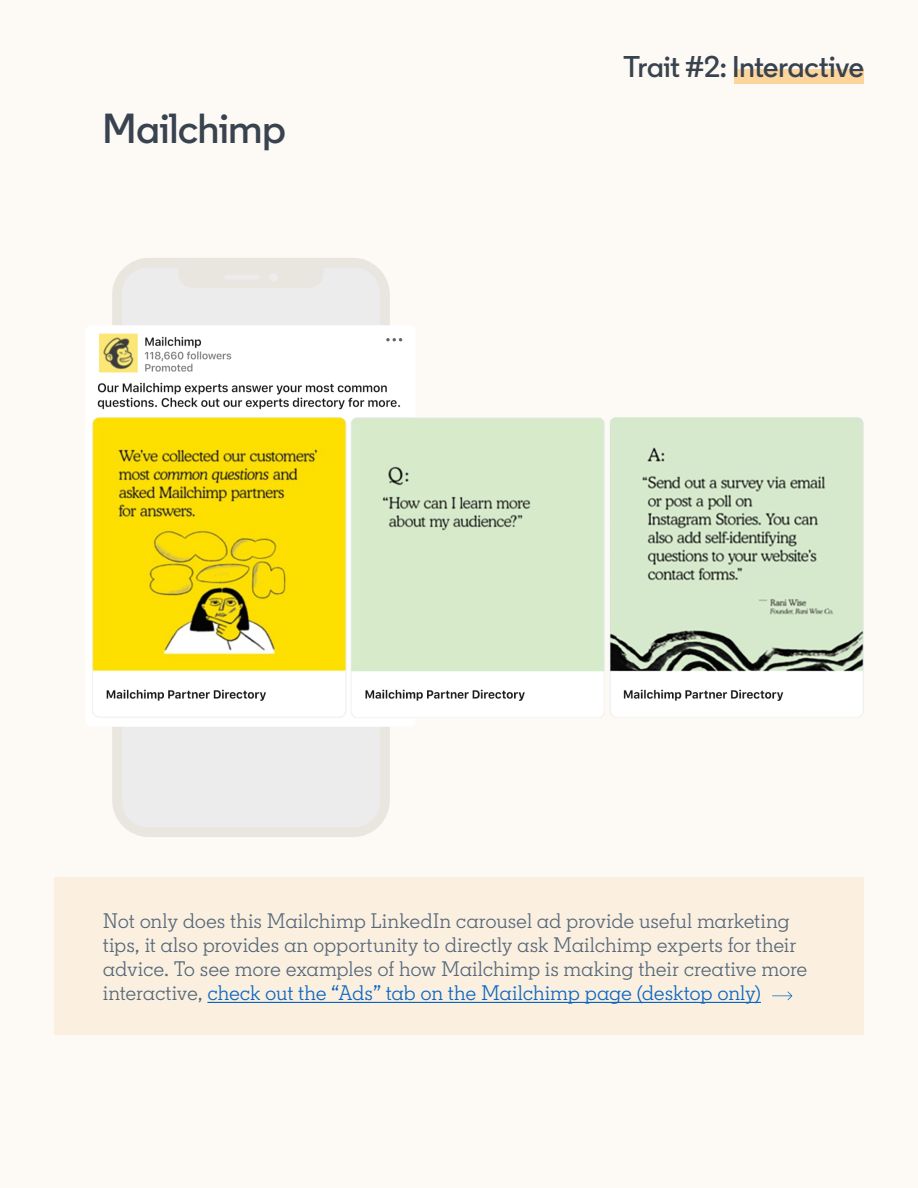
<style>
.page{position:relative;width:918px;height:1188px;background:#fdfaf5}
.page>*{position:absolute;margin:0;border:0;box-sizing:border-box;transform-origin:0 0}
.t1{font:600 42px "Community";letter-spacing:-.005em;color:#38434f}
.t2{font:600 30px "Community";letter-spacing:-.01em;color:#38434f}
.t3{font:21px/24px "Community Slab";letter-spacing:-.01em;color:#56687a}
.s1{color:#0a66c2}
</style>
<div class="page">
<div style="left:54px;top:878px;width:810px;height:157px;background:#fbf0e0"></div>
<div style="left:112px;top:258px;width:278px;height:579px;background:#e9e5df;border-radius:37px"></div>
<svg style="left:122px;top:268px;width:258px;height:559px;fill:#ececec"></svg>
<div style="left:269px;top:273px;width:9px;height:9px;background:#ececec;border-radius:50%"></div>
<div style="left:224px;top:275px;width:36px;height:5px;background:#ececec;border-radius:2px"></div>
<img style="left:92px;top:326px;width:772px;height:401px">
<div style="left:734px;top:70px;width:130px;height:14px;background:#fcd59d"></div>
<hr style="left:207px;top:1002px;width:554px;height:1px;background:#0a66c2">
<svg style="left:772px;top:992px;width:20px;height:8px"></svg>
<h1 class="t1" style="left:103px;top:102px;width:184px">Mailchimp</h1>
<h2 class="t2" style="left:624px;top:48px;width:242px">Trait #2: Interactive</h2>
<p class="t3" style="left:103px;top:909px;width:706px">Not only does this Mailchimp LinkedIn carousel ad provide useful marketing tips, it also provides an opportunity to directly ask Mailchimp experts for their advice. To see more examples of how Mailchimp is making their creative more interactive, <span class="s1">check out the “Ads” tab on the Mailchimp page (desktop only)</span></p>
</div>
